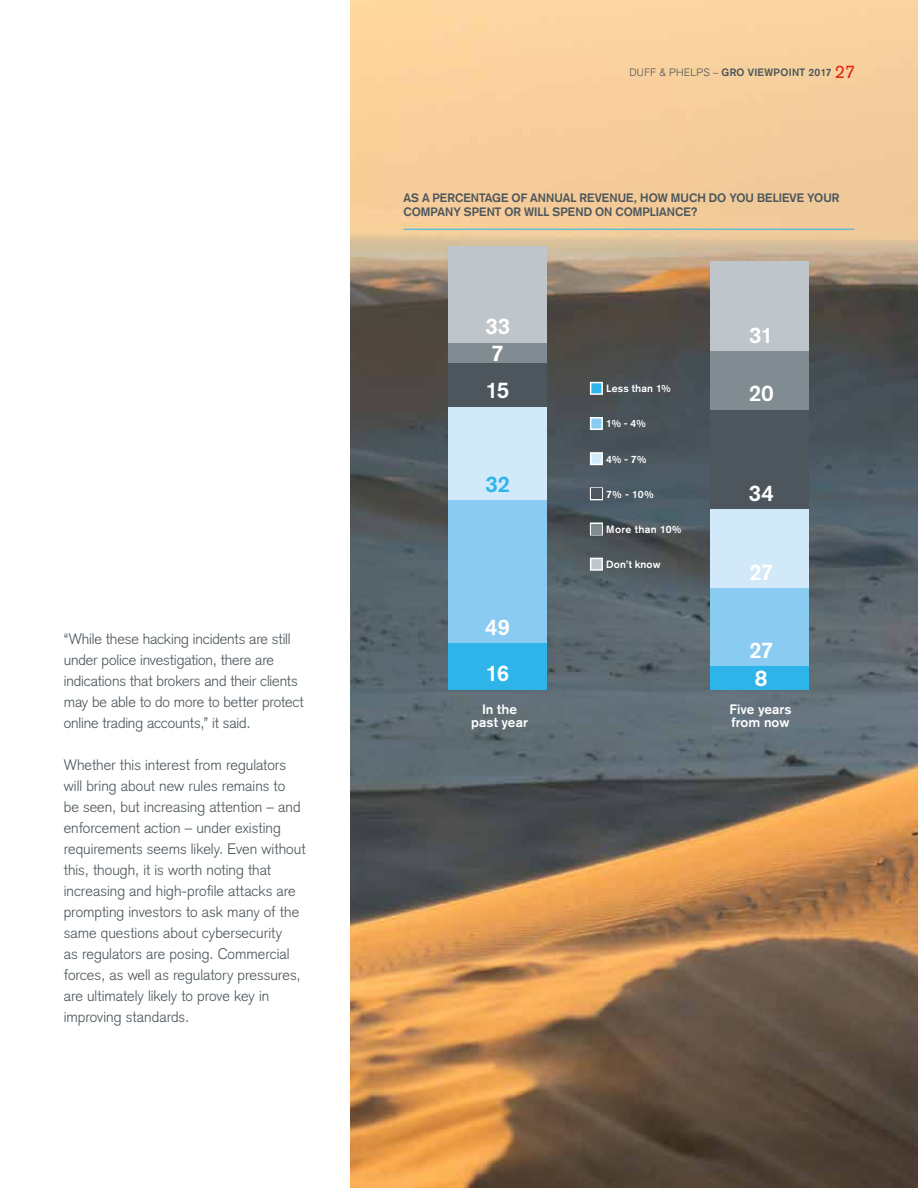
<style>
.page{position:relative;width:918px;height:1188px;background:#fff}
.page>*{position:absolute;margin:0;border:0;box-sizing:border-box;transform-origin:0 0}
.t1{font:500 22.5px "Akzidenz Grotesk BQ";letter-spacing:-.03em;color:#fff}
.t2{font:500 22.5px "Akzidenz Grotesk BQ";color:#2fb4e9}
.t3{font:300 15px/21px "Akzidenz Grotesk";color:#4c565c}
.t4{font:500 13.5px/13.5px "Akzidenz Grotesk BQ";color:#fff}
.t5{font:700 12px/14.4px "Akzidenz Grotesk";letter-spacing:.005em;color:#4c565c}
.t6{font:500 10.5px "Akzidenz Grotesk BQ";letter-spacing:.015em;color:#fff}
.t7{font:700 10.5px "Akzidenz Grotesk";letter-spacing:.035em;color:#4c565c}
.s1{font-weight:300}
.s2{font-weight:400;font-size:18px;color:#e42313}
</style>
<div class="page">
<img style="left:351px;top:0;width:567px;height:1188px">
<hr style="left:404px;top:229px;width:450px;height:1px;background:#2fb4e9">
<div style="left:711px;top:261px;width:98px;height:91px;background:#bfc6cb"></div>
<div style="left:449px;top:247px;width:98px;height:96px;background:#bfc6cb"></div>
<div style="left:711px;top:352px;width:98px;height:58px;background:#818c92"></div>
<div style="left:449px;top:343px;width:98px;height:20px;background:#818c92"></div>
<div style="left:711px;top:410px;width:98px;height:99px;background:#4c565c"></div>
<div style="left:449px;top:363px;width:98px;height:44px;background:#4c565c"></div>
<div style="left:711px;top:509px;width:98px;height:79px;background:#d2e9fa"></div>
<div style="left:449px;top:407px;width:98px;height:93px;background:#d2e9fa"></div>
<div style="left:711px;top:588px;width:98px;height:79px;background:#8acbf1"></div>
<div style="left:449px;top:500px;width:98px;height:143px;background:#8acbf1"></div>
<div style="left:711px;top:667px;width:98px;height:23px;background:#2fb4e9"></div>
<div style="left:449px;top:643px;width:98px;height:47px;background:#2fb4e9"></div>
<svg style="left:590px;top:382px;width:13px;height:13px"></svg>
<svg style="left:590px;top:417px;width:13px;height:13px"></svg>
<svg style="left:590px;top:452px;width:13px;height:13px"></svg>
<svg style="left:590px;top:487px;width:13px;height:13px"></svg>
<div style="left:591px;top:489px;width:10px;height:10px;background:#4c565c"></div>
<svg style="left:590px;top:523px;width:13px;height:13px"></svg>
<div style="left:591px;top:524px;width:10px;height:10px;background:#818c92"></div>
<svg style="left:590px;top:558px;width:13px;height:13px"></svg>
<p class="t3" style="left:64px;top:628px;width:241px">“While these hacking incidents are still under police investigation, there are indications that brokers and their clients may be able to do more to better protect online trading accounts,” it said.</p>
<p class="t3" style="left:64px;top:754px;width:243px">Whether this interest from regulators will bring about new rules remains to<br>be seen, but increasing attention – and enforcement action – under existing requirements seems likely. Even without this, though, it is worth noting that increasing and high-profile attacks are prompting investors to ask many of the same questions about cybersecurity<br>as regulators are posing. Commercial forces, as well as regulatory pressures, are ultimately likely to prove key in improving standards.</p>
<p class="t7" style="left:629px;top:66px;width:227px"><span class="s1">DUFF &amp; PHELPS –</span> GRO VIEWPOINT 2017 <span class="s2">27</span></p>
<p class="t5" style="left:404px;top:190px;width:437px">AS A PERCENTAGE OF ANNUAL REVENUE, HOW MUCH DO YOU BELIEVE YOUR<br>COMPANY SPENT OR WILL SPEND ON COMPLIANCE?</p>
<h1 class="t1" style="left:485px;top:313px;width:27px">33</h1>
<h1 class="t1" style="left:491px;top:339px;width:14px">7</h1>
<h1 class="t1" style="left:486px;top:377px;width:25px">15</h1>
<h1 class="t2" style="left:485px;top:471px;width:26px">32</h1>
<h1 class="t1" style="left:485px;top:613px;width:27px">49</h1>
<p class="t6" style="left:606px;top:382px;width:66px">Less than 1%</p>
<p class="t6" style="left:606px;top:417px;width:41px">1% - 4%</p>
<p class="t6" style="left:606px;top:452px;width:41px">4% - 7%</p>
<p class="t6" style="left:606px;top:488px;width:49px">7% - 10%</p>
<p class="t6" style="left:606px;top:523px;width:77px">More than 10%</p>
<p class="t6" style="left:606px;top:558px;width:56px">Don’t know</p>
<h1 class="t1" style="left:749px;top:322px;width:26px">31</h1>
<h1 class="t1" style="left:749px;top:380px;width:27px">20</h1>
<h1 class="t1" style="left:749px;top:479px;width:27px">34</h1>
<h1 class="t1" style="left:749px;top:558px;width:26px">27</h1>
<h1 class="t1" style="left:749px;top:636px;width:26px">27</h1>
<h1 class="t1" style="left:486px;top:660px;width:25px">16</h1>
<h1 class="t1" style="left:755px;top:664px;width:14px">8</h1>
<p class="t4" style="left:471px;top:702px;width:58px;text-align:center">In the past year</p>
<p class="t4" style="left:730px;top:702px;width:63px">Five years from now</p>
</div>
